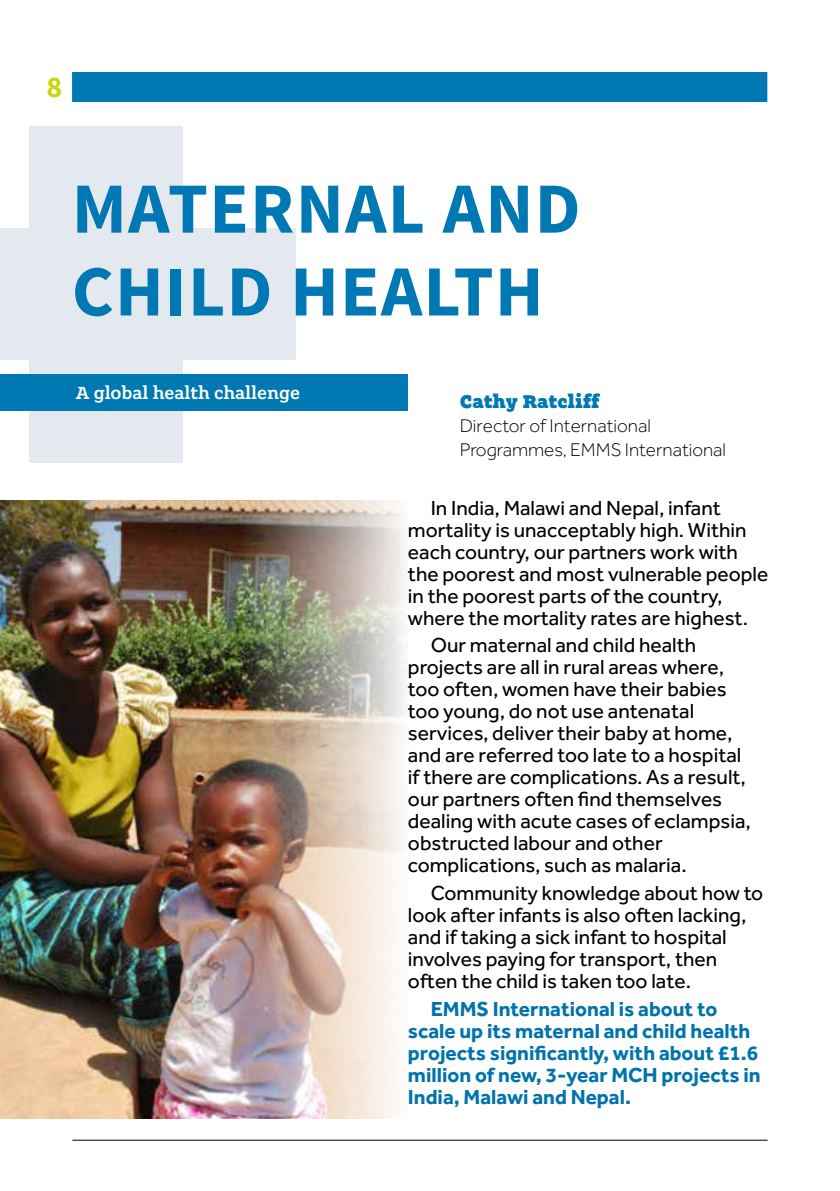
<style>
.page{position:relative;width:840px;height:1191px;background:#fff}
.page>*{position:absolute;margin:0;border:0;box-sizing:border-box;transform-origin:0 0}
.t1{font:700 72px/82.8px "Source Sans Pro";letter-spacing:.02em;color:#0078b3}
.t2{font:700 30px "Source Sans Pro";color:#cad510}
.t3{font:21px/22px "Effra";color:#000}
.t4{font:700 21px/22px "Effra";color:#0073ab}
.t5{font:700 20px "Grueber";color:#0078b3}
.t6{font:300 19px/24px "Effra";color:#000}
.t7{font:19px "Grueber";color:#fff}
</style>
<div class="page">
<hr style="left:72px;top:1139px;width:695px;height:1px;background:#000">
<div style="left:72px;top:72px;width:694px;height:30px;background:#0078b3"></div>
<div style="left:29px;top:126px;width:154px;height:336px;background:#e3e9ef"></div>
<div style="left:0;top:229px;width:296px;height:131px;background:#e3e9ef"></div>
<div style="left:0;top:374px;width:408px;height:36px;background:#0078b3"></div>
<img style="left:0;top:500px;width:405px;height:619px">
<h2 class="t2" style="left:47px;top:68px;width:17px">8</h2>
<h1 class="t1" style="left:72px;top:170px;width:510px">MATERNAL AND<br>CHILD HEALTH</h1>
<p class="t7" style="left:76px;top:381px;width:225px">A global health challenge</p>
<p class="t5" style="left:459px;top:389px;width:142px">Cathy Ratcliff</p>
<p class="t6" style="left:459px;top:414px;width:268px">Director of International<br>Programmes, EMMS International</p>
<p class="t3" style="left:408px;top:496px;width:362px;text-indent:23px">In India, Malawi and Nepal, infant mortality is unacceptably high. Within each country, our partners work with the poorest and most vulnerable people in the poorest parts of the country, where the mortality rates are highest.</p>
<p class="t3" style="left:408px;top:634px;width:344px;text-indent:23px">Our maternal and child health projects are all in rural areas where, too often, women have their babies too young, do not use antenatal services, deliver their baby at home, and are referred too late to a hospital if there are complications. As a result, our partners often find themselves dealing with acute cases of eclampsia, obstructed labour and other complications, such as malaria.</p>
<p class="t3" style="left:408px;top:882px;width:356px;text-indent:23px">Community knowledge about how to look after infants is also often lacking, and if taking a sick infant to hospital involves paying for transport, then often the child is taken too late.</p>
<p class="t4" style="left:408px;top:997px;width:354px;text-indent:23px">EMMS International is about to scale up its maternal and child health projects significantly, with about £1.6 million of new, 3-year MCH projects in India, Malawi and Nepal.</p>
</div>
